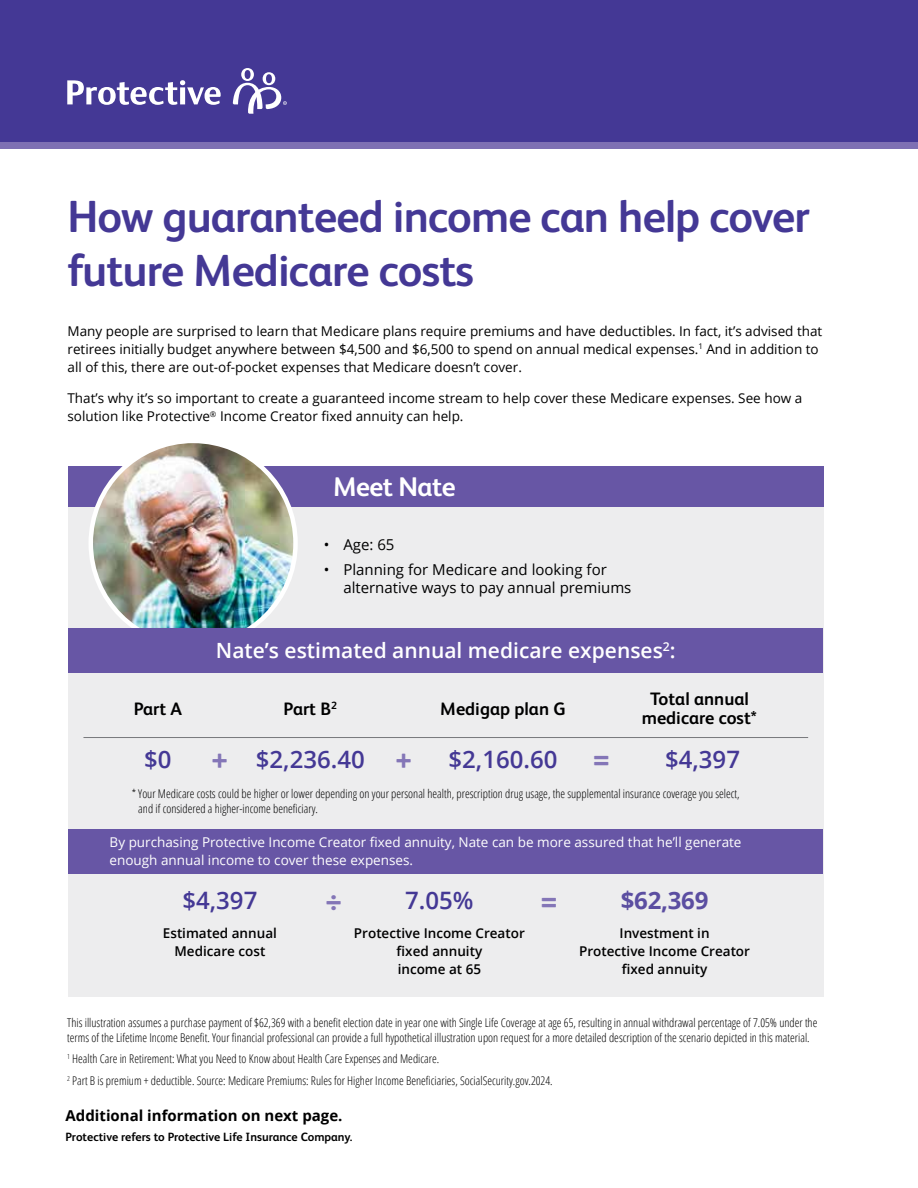
<style>
.page{position:relative;width:918px;height:1188px;background:#fff}
.page>*{position:absolute;margin:0;border:0;box-sizing:border-box;transform-origin:0 0}
.t1{font:700 45px/54px "FS Albert Pro";letter-spacing:-.02em;color:#443895}
.t2{font:700 31.5px "FS Albert Pro";color:#8476b7}
.t3{font:700 27px "FS Albert Pro";letter-spacing:-.02em;color:#fff}
.t4{font:600 24px "Open Sans";color:#443895}
.t5{font:700 24px "Open Sans";color:#5b4ea1}
.t6{font:600 21px "Open Sans";color:#fff}
.t7{font:700 18px/19.5px "FS Albert Pro";color:#000;text-align:center}
.t8{font:15px/18px "Open Sans";color:#000}
.t9{font:700 15px "Open Sans";color:#000}
.t10{font:13.5px/18px "Open Sans";color:#000}
.t11{font:13.5px/18px "Open Sans";color:#fff}
.t12{font:600 13.5px/18px "Open Sans";color:#000;text-align:center}
.t13{font:300 condensed 12px/15px "Open Sans";color:#000}
.t14{font:700 12px "FS Albert Pro";color:#000}
.s1{font-family:"FS Albert Pro";font-weight:700;font-size:31.5px;color:#8476b7}
</style>
<div class="page">
<div style="left:0;top:0;width:918px;height:145px;background:#443895"></div>
<div style="left:0;top:142px;width:918px;height:7px;background:#7e70b3"></div>
<div style="left:68px;top:469px;width:756px;height:528px;background:#ededee"></div>
<div style="left:69px;top:830px;width:754px;height:44px;background:#6756a5"></div>
<svg style="left:67px;top:80px;width:154px;height:25px"></svg>
<svg style="left:233px;top:68px;width:54px;height:46px"></svg>
<div style="left:68px;top:466px;width:756px;height:41px;background:#6756a5"></div>
<img style="left:91px;top:441px;width:205px;height:205px;border-radius:102px">
<hr style="left:83px;top:737px;width:725px;height:1px;background:#77787b">
<div style="left:69px;top:628px;width:754px;height:44px;background:#6756a5"></div>
<h1 class="t1" style="left:68px;top:187px;width:744px">How guaranteed income can help cover future Medicare costs</h1>
<p class="t10" style="left:68px;top:322px;width:756px">Many people are surprised to learn that Medicare plans require premiums and have deductibles. In fact, it’s advised that retirees initially budget anywhere between $4,500 and $6,500 to spend on annual medical expenses.<sup>1</sup> And in addition to all of this, there are out-of-pocket expenses that Medicare doesn’t cover.</p>
<p class="t10" style="left:68px;top:389px;width:736px">That’s why it’s so important to create a guaranteed income stream to help cover these Medicare expenses. See how a solution like Protective<sup>®</sup> Income Creator fixed annuity can help.</p>
<h3 class="t3" style="left:333px;top:467px;width:124px">Meet Nate</h3>
<p class="t8" style="left:324px;top:536px;width:72px">• Age: 65</p>
<p class="t8" style="left:343px;top:560px;width:290px;text-indent:-20px">• Planning for Medicare and looking for alternative ways to pay annual premiums</p>
<h3 class="t6" style="left:216px;top:636px;width:461px">Nate’s estimated annual medicare expenses<sup>2</sup>:</h3>
<h3 class="t7" style="left:134px;top:698px;width:50px">Part A</h3>
<h3 class="t7" style="left:284px;top:698px;width:55px">Part B<sup>2</sup></h3>
<h3 class="t7" style="left:440px;top:698px;width:127px">Medigap plan G</h3>
<h3 class="t7" style="left:642px;top:688px;width:117px">Total annual medicare cost*</h3>
<h3 class="t4" style="left:144px;top:743px;width:29px">$0</h3>
<h3 class="t4" style="left:211px;top:743px;width:400px"><span class="s1">+</span> $2,236.40 <span class="s1">+</span> $2,160.60 <span class="s1">=</span></h3>
<h3 class="t4" style="left:665px;top:743px;width:76px">$4,397</h3>
<p class="t13" style="left:138px;top:785px;width:603px;text-indent:-7px">* Your Medicare costs could be higher or lower depending on your personal health, prescription drug usage, the supplemental insurance coverage you select, and if considered a higher-income beneficiary.</p>
<p class="t11" style="left:110px;top:833px;width:633px">By purchasing Protective Income Creator fixed annuity, Nate can be more assured that he’ll generate enough annual income to cover these expenses.</p>
<h3 class="t4" style="left:182px;top:884px;width:76px">$4,397</h3>
<h2 class="t2" style="left:325px;top:878px;width:18px">÷</h2>
<h3 class="t4" style="left:405px;top:884px;width:70px">7.05%</h3>
<h2 class="t2" style="left:541px;top:878px;width:18px">=</h2>
<h3 class="t5" style="left:621px;top:884px;width:89px">$62,369</h3>
<p class="t12" style="left:163px;top:923px;width:116px">Estimated annual<br>Medicare cost</p>
<p class="t12" style="left:354px;top:923px;width:172px">Protective Income Creator fixed annuity<br>income at 65</p>
<p class="t12" style="left:579px;top:923px;width:172px">Investment in<br>Protective Income Creator fixed annuity</p>
<p class="t13" style="left:67px;top:1014px;width:752px">This illustration assumes a purchase payment of $62,369 with a benefit election date in year one with Single Life Coverage at age 65, resulting in annual withdrawal percentage of 7.05% under the terms of the Lifetime Income Benefit. Your financial professional can provide a full hypothetical illustration upon request for a more detailed description of the scenario depicted in this material.</p>
<p class="t13" style="left:67px;top:1048px;width:487px;line-height:21.8px"><sup>1</sup> Health Care in Retirement: What you Need to Know about Health Care Expenses and Medicare.<br><sup>2</sup> Part B is premium + deductible. Source: Medicare Premiums: Rules for Higher Income Beneficiaries, SocialSecurity.gov.2024.</p>
<p class="t9" style="left:66px;top:1105px;width:278px">Additional information on next page.</p>
<p class="t14" style="left:66px;top:1128px;width:288px">Protective refers to Protective Life Insurance Company.</p>
</div>
